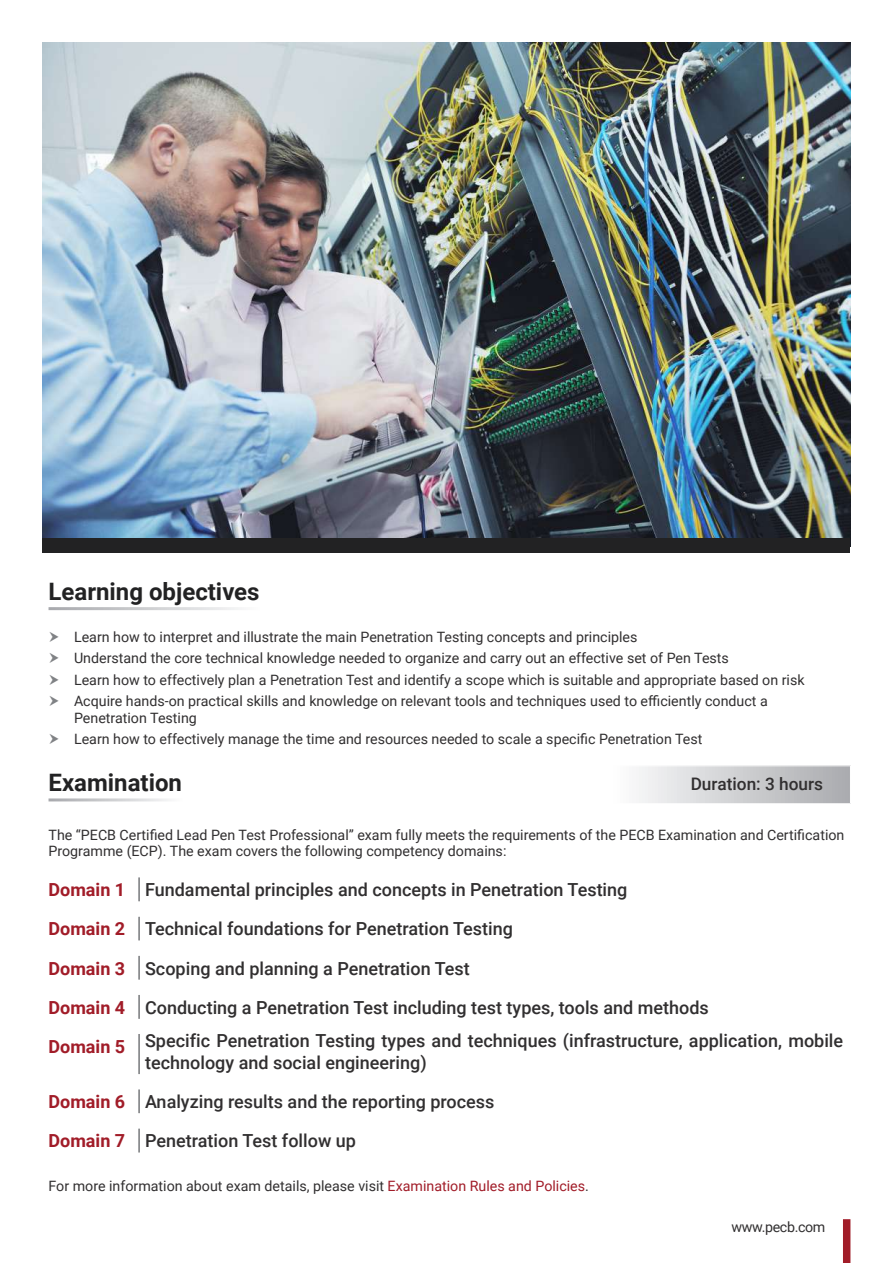
<style>
.page{position:relative;width:893px;height:1263px;background:#fff}
.page>*{position:absolute;margin:0;border:0;box-sizing:border-box;transform-origin:0 0}
.t1{font:700 24px "Roboto";color:#222223}
.t2{font:500 18px/39.2px "Roboto";color:#312f30}
.t3{font:500 17.25px "Roboto";color:#312f30}
.t4{font:14.25px/21.3px "Roboto";color:#312f30}
.t5{font:14.25px "Roboto";letter-spacing:-.025em;color:#312f30}
.s1{font-weight:700;color:#a11c28}
.s2{color:#a11c28}
</style>
<div class="page">
<img style="left:43px;top:43px;width:807px;height:495px">
<div style="left:43px;top:538px;width:807px;height:15px;background:#222223"></div>
<svg style="left:639px;top:766px;width:211px;height:37px"></svg>
<hr style="left:138px;top:877px;width:2px;height:24px;background:#76787b">
<hr style="left:138px;top:916px;width:2px;height:25px;background:#76787b">
<hr style="left:138px;top:956px;width:2px;height:24px;background:#76787b">
<hr style="left:138px;top:995px;width:2px;height:24px;background:#76787b">
<hr style="left:138px;top:1034px;width:2px;height:40px;background:#76787b">
<hr style="left:138px;top:1089px;width:2px;height:24px;background:#76787b">
<hr style="left:138px;top:1128px;width:2px;height:24px;background:#76787b">
<div style="left:843px;top:1219px;width:7px;height:44px;background:#a11c28"></div>
<h1 class="t1" style="left:49px;top:574px;width:213px">Learning objectives</h1>
<p class="t4" style="left:74px;top:626px;width:732px">Learn how to interpret and illustrate the main Penetration Testing concepts and principles<br>Understand the core technical knowledge needed to organize and carry out an effective set of Pen Tests<br>Learn how to effectively plan a Penetration Test and identify a scope which is suitable and appropriate based on risk Acquire hands-on practical skills and knowledge on relevant tools and techniques used to efficiently conduct a</p>
<p class="t4" style="left:74px;top:707px;width:630px">Penetration Testing<br>Learn how to effectively manage the time and resources needed to scale a specific Penetration Test</p>
<h1 class="t1" style="left:49px;top:766px;width:135px">Examination</h1>
<p class="t3" style="left:691px;top:772px;width:134px">Duration: 3 hours</p>
<p class="t4" style="left:49px;top:826px;width:797px;line-height:16.5px">The “PECB Certified Lead Pen Test Professional” exam fully meets the requirements of the PECB Examination and Certification<br>Programme (ECP). The exam covers the following competency domains:</p>
<p class="t2" style="left:49px;top:870px;width:662px"><span class="s1">Domain 1</span> Fundamental principles and concepts in Penetration Testing<br><span class="s1">Domain 2</span> Technical foundations for Penetration Testing<br><span class="s1">Domain 3</span> Scoping and planning a Penetration Test<br><span class="s1">Domain 4</span> Conducting a Penetration Test including test types, tools and methods</p>
<p class="t2" style="left:145px;top:1029px;width:700px;line-height:21.6px;text-indent:-97px"><span class="s1">Domain 5</span> Specific Penetration Testing types and techniques (infrastructure, application, mobile technology and social engineering)</p>
<p class="t2" style="left:49px;top:1081px;width:447px"><span class="s1">Domain 6</span> Analyzing results and the reporting process<br><span class="s1">Domain 7</span> Penetration Test follow up</p>
<p class="t4" style="left:49px;top:1175px;width:542px">For more information about exam details, please visit <span class="s2">Examination Rules and Policies</span>.</p>
<p class="t5" style="left:731px;top:1217px;width:95px">www.pecb.com</p>
</div>
